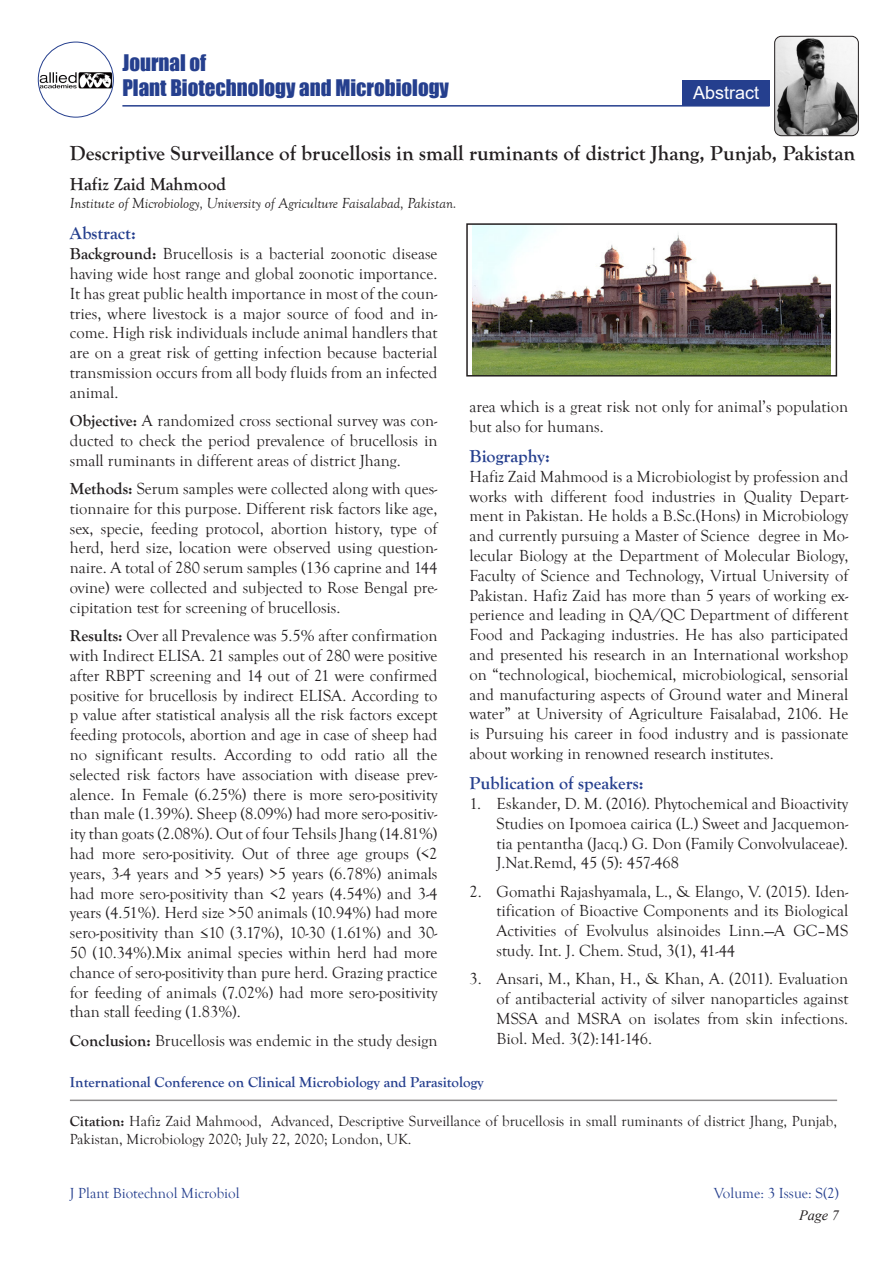
<style>
.page{position:relative;width:893px;height:1263px;background:#fff}
.page>*{position:absolute;margin:0;border:0;box-sizing:border-box;transform-origin:0 0}
.t1{font:700 21px "Goudy Old Style T";color:#231f20}
.t2{font:21px/25.2px "Impact";color:#253f8e}
.t3{font:700 18px "Goudy Old Style T";color:#253f8e}
.t4{font:700 18px "Goudy Old Style T";color:#231f20}
.t5{font:18px "Arial";color:#fff}
.t6{font:16.5px/19.8px "Goudy Old Style T";color:#231f20;text-align:justify}
.t7{font:15px/18px "Goudy Old Style T";color:#231f20}
.t8{font:italic 15px "Goudy Old Style T";color:#231f20}
.t9{font:700 15px "Goudy Old Style T";color:#253f8e}
.t10{font:15px "Goudy Old Style T";color:#253f8e}
.t11{font:italic 14.25px "Times New Roman";color:#231f20}
.s1{font-weight:700}
</style>
<div class="page">
<img style="left:38px;top:70px;width:74px;height:20px">
<div style="left:38px;top:42px;width:76px;height:76px;border:1px solid #253f8e;border-radius:50%"></div>
<div style="left:682px;top:80px;width:88px;height:25px;background:#253f8e"></div>
<hr style="left:122px;top:105px;width:647px;height:2px;background:#253f8e">
<img style="left:775px;top:36px;width:83px;height:100px">
<div style="left:774px;top:36px;width:85px;height:100px;border:1px solid #231f20;border-radius:7px"></div>
<hr style="left:70px;top:1099px;width:767px;height:2px;background:#231f20">
<img style="left:473px;top:226px;width:358px;height:147px">
<div style="left:466px;top:223px;width:371px;height:153px;border:2px solid #231f20"></div>
<p class="t2" style="left:122px;top:49px;width:328px">Journal of<br>Plant Biotechnology and Microbiology</p>
<p class="t5" style="left:693px;top:80px;width:68px">Abstract</p>
<p class="t1" style="left:70px;top:141px;width:787px">Descriptive Surveillance of brucellosis in small ruminants of district Jhang, Punjab, Pakistan</p>
<p class="t4" style="left:70px;top:174px;width:158px">Hafiz Zaid Mahmood</p>
<p class="t8" style="left:70px;top:195px;width:388px">Institute of Microbiology, University of Agriculture Faisalabad, Pakistan.</p>
<p class="t3" style="left:70px;top:223px;width:68px">Abstract:</p>
<p class="t6" style="left:70px;top:244px;width:369px"><span class="s1">Background:</span> Brucellosis is a bacterial zoonotic disease having wide host range and global zoonotic importance.<br>It has great public health importance in most of the coun&shy;tries, where livestock is a major source of food and in&shy;come. High risk individuals include animal handlers that are on a great risk of getting infection because bacterial transmission occurs from all body fluids from an infected animal.</p>
<p class="t6" style="left:70px;top:411px;width:369px"><span class="s1">Objective:</span> A randomized cross sectional survey was con&shy;ducted to check the period prevalence of brucellosis in small ruminants in different areas of district Jhang.</p>
<p class="t6" style="left:70px;top:479px;width:369px"><span class="s1">Methods:</span> Serum samples were collected along with ques&shy;tionnaire for this purpose. Different risk factors like age, sex, specie, feeding protocol, abortion history, type of herd, herd size, location were observed using question&shy;naire. A total of 280 serum samples (136 caprine and 144 ovine) were collected and subjected to Rose Bengal pre&shy;cipitation test for screening of brucellosis.</p>
<p class="t6" style="left:70px;top:626px;width:369px"><span class="s1">Results:</span> Over all Prevalence was 5.5% after confirmation with Indirect ELISA. 21 samples out of 280 were positive after RBPT screening and 14 out of 21 were confirmed positive for brucellosis by indirect ELISA. According to p value after statistical analysis all the risk factors except feeding protocols, abortion and age in case of sheep had no significant results. According to odd ratio all the selected risk factors have association with disease prev&shy;alence. In Female (6.25%) there is more sero-positivity than male (1.39%). Sheep (8.09%) had more sero-positiv&shy;ity than goats (2.08%). Out of four Tehsils Jhang (14.81%) had more sero-positivity. Out of three age groups (&lt;2 years, 3-4 years and &gt;5 years) &gt;5 years (6.78%) animals had more sero-positivity than &lt;2 years (4.54%) and 3-4 years (4.51%). Herd size &gt;50 animals (10.94%) had more sero-positivity than ≤10 (3.17%), 10-30 (1.61%) and 30- 50 (10.34%).Mix animal species within herd had more chance of sero-positivity than pure herd. Grazing practice for feeding of animals (7.02%) had more sero-positivity than stall feeding (1.83%).</p>
<p class="t6" style="left:70px;top:1031px;width:369px"><span class="s1">Conclusion:</span> Brucellosis was endemic in the study design</p>
<p class="t6" style="left:470px;top:397px;width:380px">area which is a great risk not only for animal’s population but also for humans.</p>
<p class="t3" style="left:470px;top:446px;width:82px">Biography:</p>
<p class="t6" style="left:470px;top:467px;width:380px">Hafiz Zaid Mahmood is a Microbiologist by profession and works with different food industries in Quality Depart&shy;ment in Pakistan. He holds a B.Sc.(Hons) in Microbiology and currently pursuing a Master of Science degree in Mo&shy;lecular Biology at the Department of Molecular Biology, Faculty of Science and Technology, Virtual University of Pakistan. Hafiz Zaid has more than 5 years of working ex&shy;perience and leading in QA/QC Department of different Food and Packaging industries. He has also participated and presented his research in an International workshop on “technological, biochemical, microbiological, sensorial and manufacturing aspects of Ground water and Mineral water” at University of Agriculture Faisalabad, 2106. He is Pursuing his career in food industry and is passionate about working in renowned research institutes.</p>
<p class="t3" style="left:470px;top:773px;width:176px">Publication of speakers:</p>
<p class="t6" style="left:497px;top:794px;width:353px;text-indent:-27px">1. Eskander, D. M. (2016). Phytochemical and Bioactivity Studies on Ipomoea cairica (L.) Sweet and Jacquemon&shy;tia pentantha (Jacq.) G. Don (Family Convolvulaceae).<br>J.Nat.Remd, 45 (5): 457-468</p>
<p class="t6" style="left:497px;top:882px;width:353px;text-indent:-27px">2. Gomathi Rajashyamala, L., &amp; Elango, V. (2015). Iden&shy;tification of Bioactive Components and its Biological Activities of Evolvulus alsinoides Linn.—A GC–MS study. Int. J. Chem. Stud, 3(1), 41-44</p>
<p class="t6" style="left:497px;top:969px;width:353px;text-indent:-27px">3. Ansari, M., Khan, H., &amp; Khan, A. (2011). Evaluation of antibacterial activity of silver nanoparticles against MSSA and MSRA on isolates from skin infections.<br>Biol. Med. 3(2):141-146.</p>
<p class="t9" style="left:70px;top:1074px;width:415px">International Conference on Clinical Microbiology and Parasitology</p>
<p class="t7" style="left:70px;top:1112px;width:769px"><span class="s1">Citation:</span> Hafiz Zaid Mahmood, Advanced, Descriptive Surveillance of brucellosis in small ruminants of district Jhang, Punjab,<br>Pakistan, Microbiology 2020; July 22, 2020; London, UK.</p>
<p class="t10" style="left:70px;top:1185px;width:171px">J Plant Biotechnol Microbiol</p>
<p class="t10" style="left:714px;top:1185px;width:127px">Volume: 3 Issue: S(2)</p>
<p class="t11" style="left:799px;top:1206px;width:41px">Page 7</p>
</div>
